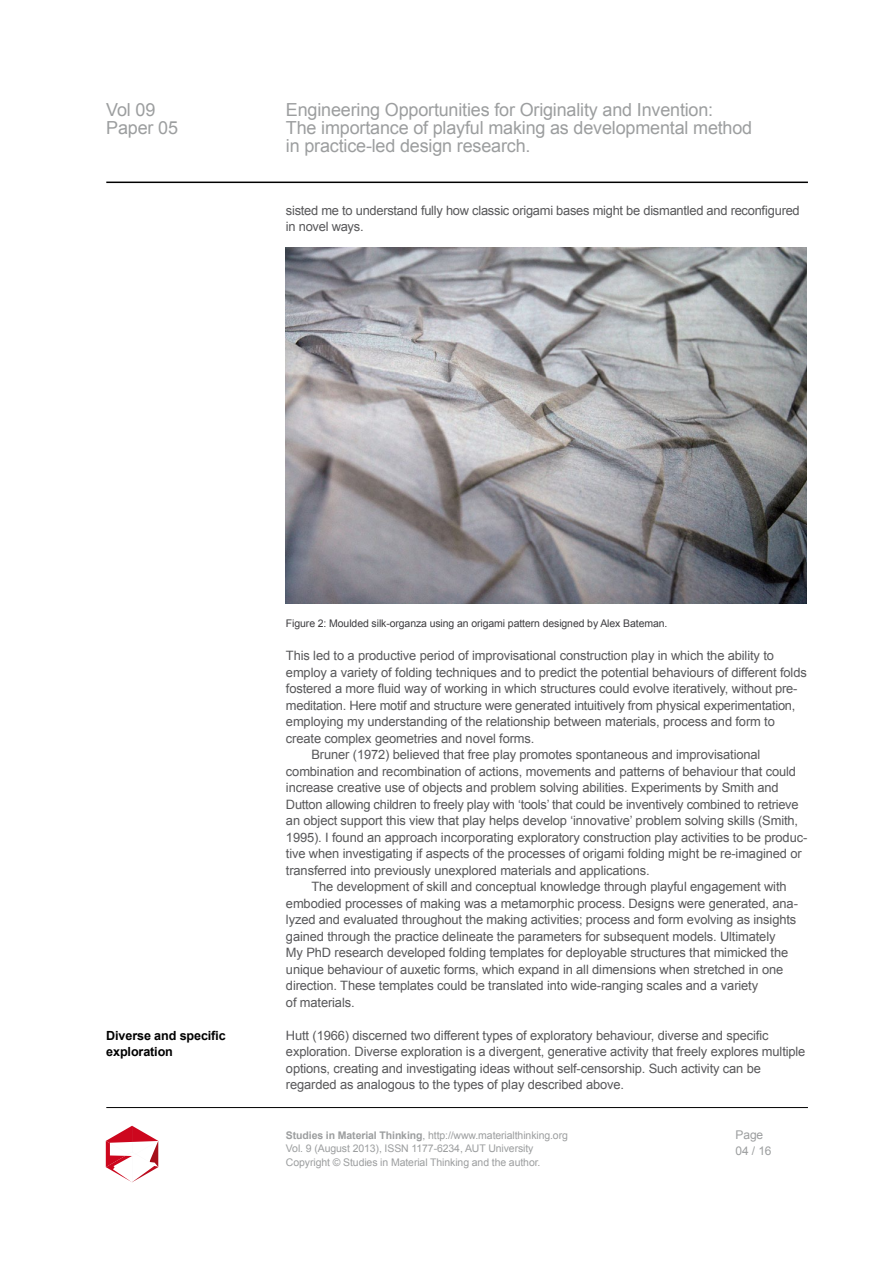
<style>
.page{position:relative;width:893px;height:1263px;background:#fff}
.page>*{position:absolute;margin:0;border:0;box-sizing:border-box;transform-origin:0 0}
.t1{font:18px/18px "Arial";letter-spacing:-.01em;color:#9c9e9f}
.t2{font:12.9px/16.5px "Arial";letter-spacing:-.01em;color:#58585a}
.t3{font:700 12.6px/16.5px "Arial";letter-spacing:-.01em;color:#000}
.t4{font:12px/16.5px "Arial";letter-spacing:-.01em;color:#9c9e9f}
.t5{font:10.5px/13.5px "Arial";letter-spacing:-.01em;color:#9c9e9f}
.t6{font:10.5px "Arial";letter-spacing:-.01em;color:#3e3d40}
.s1{font-weight:700}
</style>
<div class="page">
<hr style="left:106px;top:182px;width:702px;height:1px;background:#000">
<hr style="left:106px;top:1107px;width:702px;height:1px;background:#000">
<svg style="left:106px;top:1126px;width:52px;height:56px"></svg>
<img style="left:286px;top:248px;width:521px;height:356px">
<h1 class="t1" style="left:106px;top:100px;width:73px">Vol 09<br>Paper 05</h1>
<h1 class="t1" style="left:286px;top:100px;width:468px">Engineering Opportunities for Originality and Invention:<br>The importance of playful making as developmental method in practice-led design research.</h1>
<p class="t2" style="left:286px;top:202px;width:515px">sisted me to understand fully how classic origami bases might be dismantled and reconfigured in novel ways.</p>
<p class="t3" style="left:106px;top:1027px;width:121px">Diverse and specific exploration</p>
<p class="t6" style="left:286px;top:616px;width:383px">Figure 2: Moulded silk-organza using an origami pattern designed by Alex Bateman.</p>
<p class="t2" style="left:286px;top:647px;width:489px">This led to a productive period of improvisational construction play in which the ability to</p>
<p class="t2" style="left:286px;top:664px;width:522px">employ a variety of folding techniques and to predict the potential behaviours of different folds</p>
<p class="t2" style="left:286px;top:680px;width:513px">fostered a more fluid way of working in which structures could evolve iteratively, without pre-</p>
<p class="t2" style="left:286px;top:697px;width:511px">meditation. Here motif and structure were generated intuitively from physical experimentation,</p>
<p class="t2" style="left:286px;top:713px;width:490px">employing my understanding of the relationship between materials, process and form to</p>
<p class="t2" style="left:286px;top:730px;width:250px">create complex geometries and novel forms.</p>
<p class="t2" style="left:311px;top:746px;width:450px">Bruner (1972) believed that free play promotes spontaneous and improvisational</p>
<p class="t2" style="left:286px;top:763px;width:512px">combination and recombination of actions, movements and patterns of behaviour that could</p>
<p class="t2" style="left:286px;top:779px;width:494px">increase creative use of objects and problem solving abilities. Experiments by Smith and</p>
<p class="t2" style="left:286px;top:796px;width:514px">Dutton allowing children to freely play with ‘tools’ that could be inventively combined to retrieve</p>
<p class="t2" style="left:286px;top:812px;width:514px">an object support this view that play helps develop ‘innovative’ problem solving skills (Smith,</p>
<p class="t2" style="left:286px;top:829px;width:523px">1995). I found an approach incorporating exploratory construction play activities to be produc-</p>
<p class="t2" style="left:286px;top:845px;width:517px">tive when investigating if aspects of the processes of origami folding might be re-imagined or</p>
<p class="t2" style="left:286px;top:862px;width:365px">transferred into previously unexplored materials and applications.</p>
<p class="t2" style="left:311px;top:878px;width:477px">The development of skill and conceptual knowledge through playful engagement with</p>
<p class="t2" style="left:286px;top:895px;width:513px">embodied processes of making was a metamorphic process. Designs were generated, ana-</p>
<p class="t2" style="left:286px;top:911px;width:512px">lyzed and evaluated throughout the making activities; process and form evolving as insights</p>
<p class="t2" style="left:286px;top:928px;width:491px">gained through the practice delineate the parameters for subsequent models. Ultimately</p>
<p class="t2" style="left:286px;top:944px;width:504px">My PhD research developed folding templates for deployable structures that mimicked the</p>
<p class="t2" style="left:286px;top:961px;width:499px">unique behaviour of auxetic forms, which expand in all dimensions when stretched in one</p>
<p class="t2" style="left:286px;top:977px;width:474px">direction. These templates could be translated into wide-ranging scales and a variety</p>
<p class="t2" style="left:286px;top:994px;width:70px">of materials.</p>
<p class="t2" style="left:286px;top:1027px;width:521px">Hutt (1966) discerned two different types of exploratory behaviour, diverse and specific exploration. Diverse exploration is a divergent, generative activity that freely explores multiple options, creating and investigating ideas without self-censorship. Such activity can be regarded as analogous to the types of play described above.</p>
<p class="t5" style="left:286px;top:1128px;width:283px"><span class="s1">Studies in Material Thinking</span>, http://www.materialthinking.org<br>Vol. 9 (August 2013), ISSN 1177-6234, AUT University<br>Copyright © Studies in Material Thinking and the author.</p>
<p class="t4" style="left:736px;top:1126px;width:37px">Page<br>04 / 16</p>
</div>
